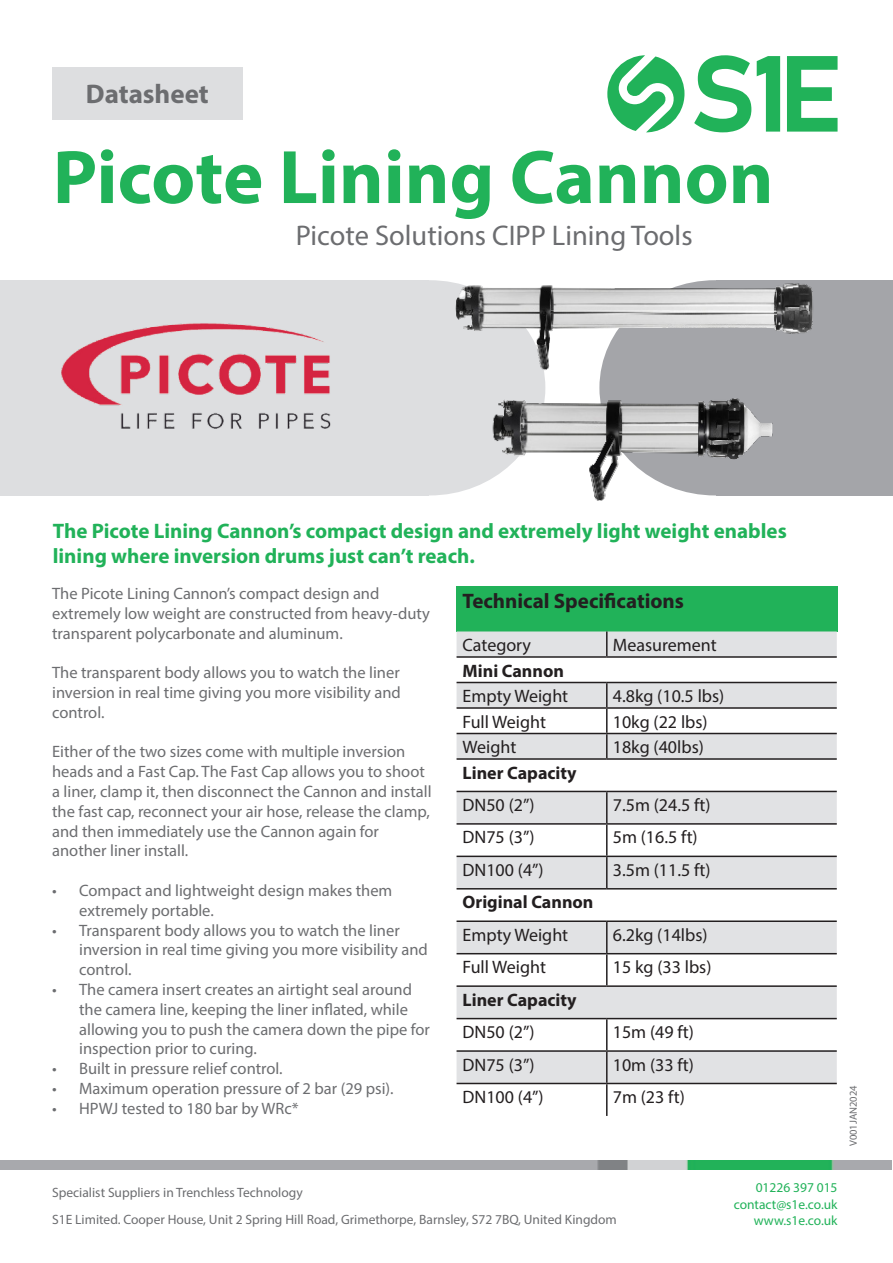
<style>
.page{position:relative;width:893px;height:1263px;background:#fff}
.page>*{position:absolute;margin:0;border:0;box-sizing:border-box;transform-origin:0 0}
.t1{font:700 76.5px "Myriad Pro";color:#21b259}
.t2{font:28.5px "Myriad Pro";color:#6c6d70}
.t3{font:700 27px "Myriad Pro";color:#6c6d70}
.t4{font:700 21px/25.2px "Myriad Pro";color:#21b259}
.t5{font:700 21px "Myriad Pro";color:#231f20}
.t6{font:18px "Myriad Pro";color:#231f20}
.t7{font:700 18px "Myriad Pro";color:#231f20}
.t8{font:16.5px/19.8px "Myriad Pro";color:#6c6d70}
.Body_text{font:13.5px "Myriad Pro";color:#6c6d70}
.t9{font:13.5px "Myriad Pro";color:#21b259}
.t10{font:10.5px "Myriad Pro";color:#6c6d70}
</style>
<div class="page">
<div style="left:0;top:280px;width:429px;height:215px;background:#dddee0"></div>
<div style="left:313px;top:280px;width:232px;height:215px;background:#dddee0;border-radius:50%"></div>
<div style="left:716px;top:280px;width:177px;height:215px;background:#a4a5a9"></div>
<img style="left:0;top:1161px;width:891px;height:9px">
<img style="left:61px;top:323px;width:270px;height:106px">
<div style="left:457px;top:587px;width:380px;height:45px;background:#21b259"></div>
<div style="left:53px;top:67px;width:190px;height:53px;background:#dddee0"></div>
<svg style="left:694px;top:55px;width:57px;height:77px"></svg>
<svg style="left:757px;top:56px;width:23px;height:76px"></svg>
<svg style="left:787px;top:56px;width:50px;height:76px"></svg>
<svg style="left:607px;top:55px;width:77px;height:77px"></svg>
<img style="left:444px;top:280px;width:375px;height:221px">
<svg style="left:457px;top:631px;width:380px;height:452px;fill:#e1e2e4"></svg>
<hr style="left:606px;top:631px;width:2px;height:25px;background:#231f20">
<hr style="left:457px;top:656px;width:150px;height:2px;background:#231f20">
<hr style="left:607px;top:656px;width:230px;height:2px;background:#231f20">
<hr style="left:457px;top:682px;width:150px;height:1px;background:#231f20">
<hr style="left:607px;top:682px;width:230px;height:1px;background:#231f20">
<hr style="left:606px;top:683px;width:2px;height:24px;background:#231f20">
<hr style="left:457px;top:707px;width:150px;height:2px;background:#231f20">
<hr style="left:607px;top:707px;width:230px;height:2px;background:#231f20">
<hr style="left:606px;top:709px;width:2px;height:24px;background:#231f20">
<hr style="left:457px;top:733px;width:150px;height:1px;background:#231f20">
<hr style="left:607px;top:733px;width:230px;height:1px;background:#231f20">
<hr style="left:606px;top:734px;width:2px;height:24px;background:#231f20">
<hr style="left:457px;top:758px;width:150px;height:2px;background:#231f20">
<hr style="left:607px;top:758px;width:230px;height:2px;background:#231f20">
<hr style="left:457px;top:791px;width:150px;height:1px;background:#231f20">
<hr style="left:607px;top:791px;width:230px;height:1px;background:#231f20">
<hr style="left:606px;top:792px;width:2px;height:31px;background:#231f20">
<hr style="left:457px;top:823px;width:150px;height:2px;background:#231f20">
<hr style="left:607px;top:823px;width:230px;height:2px;background:#231f20">
<hr style="left:606px;top:825px;width:2px;height:30px;background:#231f20">
<hr style="left:457px;top:855px;width:150px;height:2px;background:#231f20">
<hr style="left:607px;top:855px;width:230px;height:2px;background:#231f20">
<hr style="left:606px;top:857px;width:2px;height:31px;background:#231f20">
<hr style="left:457px;top:888px;width:150px;height:1px;background:#231f20">
<hr style="left:607px;top:888px;width:230px;height:1px;background:#231f20">
<hr style="left:457px;top:920px;width:150px;height:2px;background:#231f20">
<hr style="left:607px;top:920px;width:230px;height:2px;background:#231f20">
<hr style="left:606px;top:922px;width:2px;height:31px;background:#231f20">
<hr style="left:457px;top:953px;width:150px;height:1px;background:#231f20">
<hr style="left:607px;top:953px;width:230px;height:1px;background:#231f20">
<hr style="left:606px;top:954px;width:2px;height:31px;background:#231f20">
<hr style="left:457px;top:985px;width:150px;height:2px;background:#231f20">
<hr style="left:607px;top:985px;width:230px;height:2px;background:#231f20">
<hr style="left:457px;top:1018px;width:150px;height:1px;background:#231f20">
<hr style="left:607px;top:1018px;width:230px;height:1px;background:#231f20">
<hr style="left:606px;top:1019px;width:2px;height:31px;background:#231f20">
<hr style="left:457px;top:1050px;width:150px;height:2px;background:#231f20">
<hr style="left:607px;top:1050px;width:230px;height:2px;background:#231f20">
<hr style="left:606px;top:1052px;width:2px;height:31px;background:#231f20">
<hr style="left:457px;top:1083px;width:150px;height:1px;background:#231f20">
<hr style="left:607px;top:1083px;width:230px;height:1px;background:#231f20">
<hr style="left:606px;top:1084px;width:2px;height:32px;background:#231f20">
<p class="t3" style="left:86px;top:77px;width:124px">Datasheet</p>
<p class="t1" style="left:53px;top:127px;width:722px">Picote Lining Cannon</p>
<p class="t2" style="left:296px;top:217px;width:398px">Picote Solutions CIPP Lining Tools</p>
<p class="t4" style="left:53px;top:517px;width:735px">The Picote Lining Cannon’s compact design and extremely light weight enables lining where inversion drums just can’t reach.</p>
<p class="t8" style="left:52px;top:583px;width:329px">The Picote Lining Cannon’s compact design and</p>
<p class="t8" style="left:52px;top:603px;width:379px">extremely low weight are constructed from heavy-duty transparent polycarbonate and aluminum.</p>
<p class="t8" style="left:52px;top:662px;width:350px;text-align:justify">The transparent body allows you to watch the liner inversion in real time giving you more visibility and control.</p>
<p class="t8" style="left:52px;top:742px;width:355px">Either of the two sizes come with multiple inversion</p>
<p class="t8" style="left:52px;top:761px;width:381px">heads and a Fast Cap. The Fast Cap allows you to shoot a liner, clamp it, then disconnect the Cannon and install the fast cap, reconnect your air hose, release the clamp, and then immediately use the Cannon again for another liner install.</p>
<p class="t8" style="left:79px;top:880px;width:315px;text-indent:-27px">• Compact and lightweight design makes them extremely portable.</p>
<p class="t8" style="left:79px;top:920px;width:350px;text-indent:-27px">• Transparent body allows you to watch the liner inversion in real time giving you more visibility and control.</p>
<p class="t8" style="left:79px;top:979px;width:352px;text-indent:-27px">• The camera insert creates an airtight seal around the camera line, keeping the liner inflated, while allowing you to push the camera down the pipe for inspection prior to curing.</p>
<p class="t8" style="left:52px;top:1058px;width:232px">• Built in pressure relief control.</p>
<p class="t8" style="left:52px;top:1078px;width:343px">• Maximum operation pressure of 2 bar (29 psi).</p>
<p class="t8" style="left:52px;top:1098px;width:248px">• HPWJ tested to 180 bar by WRc*</p>
<p class="t5" style="left:463px;top:587px;width:223px">Technical Specifications</p>
<p class="t6" style="left:463px;top:634px;width:70px">Category</p>
<p class="t6" style="left:613px;top:634px;width:105px">Measurement</p>
<p class="t7" style="left:463px;top:659px;width:103px">Mini Cannon</p>
<p class="t6" style="left:463px;top:685px;width:107px">Empty Weight</p>
<p class="t6" style="left:613px;top:685px;width:113px">4.8kg (10.5 lbs)</p>
<p class="t6" style="left:463px;top:710px;width:85px">Full Weight</p>
<p class="t6" style="left:613px;top:710px;width:96px">10kg (22 lbs)</p>
<p class="t6" style="left:463px;top:736px;width:55px">Weight</p>
<p class="t6" style="left:613px;top:736px;width:93px">18kg (40lbs)</p>
<p class="t7" style="left:463px;top:761px;width:116px">Liner Capacity</p>
<p class="t6" style="left:463px;top:794px;width:73px">DN50 (2”)</p>
<p class="t6" style="left:613px;top:794px;width:99px">7.5m (24.5 ft)</p>
<p class="t6" style="left:463px;top:826px;width:73px">DN75 (3”)</p>
<p class="t6" style="left:613px;top:826px;width:86px">5m (16.5 ft)</p>
<p class="t6" style="left:463px;top:859px;width:83px">DN100 (4”)</p>
<p class="t6" style="left:613px;top:859px;width:99px">3.5m (11.5 ft)</p>
<p class="t7" style="left:463px;top:890px;width:132px">Original Cannon</p>
<p class="t6" style="left:463px;top:923px;width:107px">Empty Weight</p>
<p class="t6" style="left:613px;top:923px;width:96px">6.2kg (14lbs)</p>
<p class="t6" style="left:463px;top:956px;width:85px">Full Weight</p>
<p class="t6" style="left:613px;top:956px;width:100px">15 kg (33 lbs)</p>
<p class="t7" style="left:463px;top:988px;width:116px">Liner Capacity</p>
<p class="t6" style="left:463px;top:1021px;width:73px">DN50 (2”)</p>
<p class="t6" style="left:613px;top:1021px;width:83px">15m (49 ft)</p>
<p class="t6" style="left:463px;top:1053px;width:73px">DN75 (3”)</p>
<p class="t6" style="left:613px;top:1053px;width:83px">10m (33 ft)</p>
<p class="t6" style="left:463px;top:1086px;width:83px">DN100 (4”)</p>
<p class="t6" style="left:613px;top:1086px;width:73px">7m (23 ft)</p>
<p class="t10" style="left:847px;top:1146px;width:62px;rotate:-90deg">V001JAN2024</p>
<p class="Body_text" style="left:52px;top:1184px;width:252px">Specialist Suppliers in Trenchless Technology</p>
<p class="Body_text" style="left:52px;top:1211px;width:566px">S1E Limited. Cooper House, Unit 2 Spring Hill Road, Grimethorpe, Barnsley, S72 7BQ, United Kingdom</p>
<p class="t9" style="left:756px;top:1179px;width:83px">01226 397 015</p>
<p class="t9" style="left:734px;top:1196px;width:105px">contact@s1e.co.uk</p>
<p class="t9" style="left:754px;top:1212px;width:85px">www.s1e.co.uk</p>
</div>
